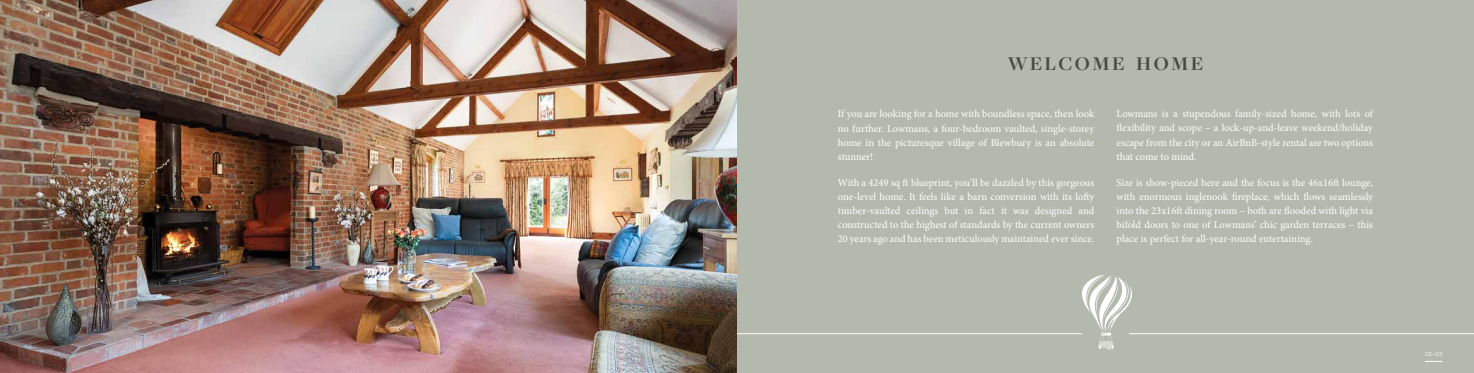
<style>
.page{position:relative;width:1474px;height:373px;background:#fff}
.page>*{position:absolute;margin:0;border:0;box-sizing:border-box;transform-origin:0 0}
.t1{font:700 20.12px "Freight Disp";letter-spacing:.12em;color:#484b42}
.t2{font:10.5px/14px "Minion Pro";color:#fff;text-align:justify}
.t3{font:6.12px "Futura PT";color:#fff}
</style>
<div class="page">
<div style="left:737px;top:0;width:736px;height:372px;background:#b4b9ae"></div>
<img style="left:0;top:0;width:737px;height:372px">
<svg style="left:1075px;top:275px;width:60px;height:74px"></svg>
<hr style="left:737px;top:332px;width:344px;height:1px;background:#fff">
<hr style="left:1129px;top:332px;width:344px;height:1px;background:#fff">
<h1 class="t1" style="left:1007px;top:52px;width:197px">WELCOME HOME</h1>
<p class="t2" style="left:838px;top:107px;width:258px">If you are looking for a home with boundless space, then look no further. Lowmans, a four-bedroom vaulted, single-storey home in the picturesque village of Blewbury is an absolute stunner!</p>
<p class="t2" style="left:838px;top:175px;width:258px">With a 4249 sq ft blueprint, you’ll be dazzled by this gorgeous one-level home. It feels like a barn conversion with its lofty timber-vaulted ceilings but in fact it was designed and constructed to the highest of standards by the current owners 20 years ago and has been meticulously maintained ever since.</p>
<p class="t2" style="left:1116px;top:107px;width:258px">Lowmans is a stupendous family-sized home, with lots of flexibility and scope – a lock-up-and-leave weekend/holiday escape from the city or an AirBnB-style rental are two options that come to mind.</p>
<p class="t2" style="left:1116px;top:175px;width:258px">Size is show-pieced here and the focus is the 46x16ft lounge, with enormous inglenook fireplace, which flows seamlessly into the 23x16ft dining room – both are flooded with light via bifold doors to one of Lowmans’ chic garden terraces – this place is perfect for all-year-round entertaining.</p>
<p class="t3" style="left:1424px;top:350px;width:19px">02–03</p>
</div>
